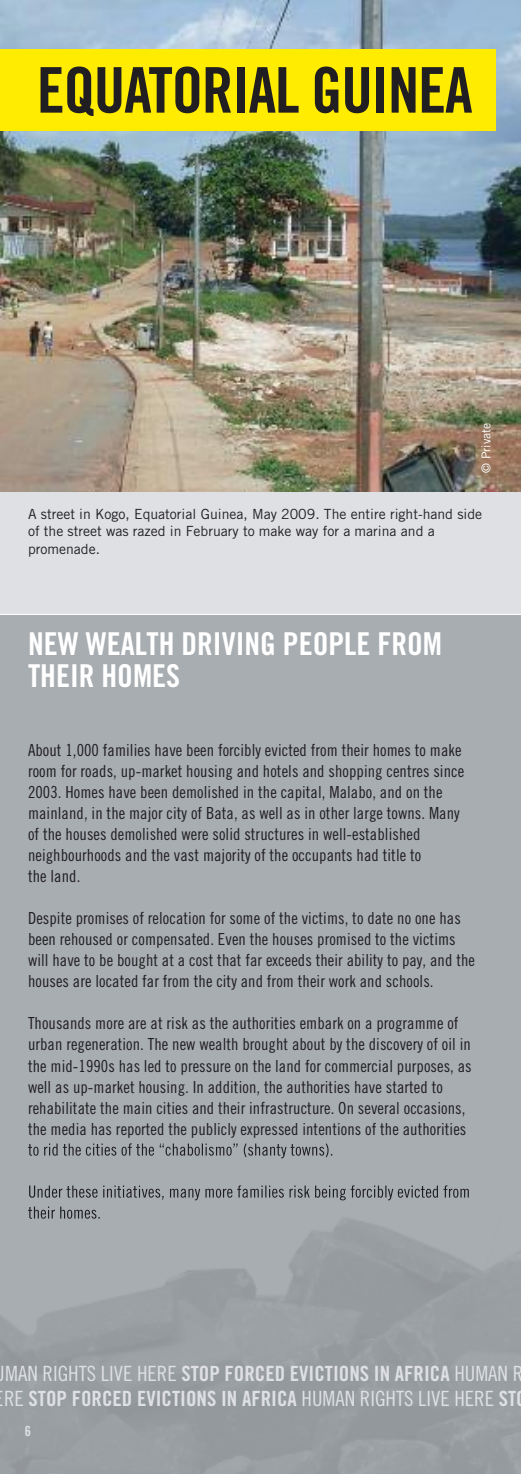
<style>
.page{position:relative;width:521px;height:1474px;background:#fff}
.page>*{position:absolute;margin:0;border:0;box-sizing:border-box;transform-origin:0 0}
.t1{font:63px "Amnesty Trade Gothic Bd Cn 20 OTF";letter-spacing:-.02em;color:#201e21}
.t2{font:31.5px/31.5px "Amnesty Trade Gothic Bd Cn 20 OTF";color:#fff}
.t3{font:21px/25.2px "Amnesty Trade Gothic Bd Cn 20 OTF";color:#dee0e3;text-align:center}
.t4{font:16.62px/21px "Amnesty Trade Gothic Cn 18";letter-spacing:.005em;color:#201e21}
.t5{font:14px/17.5px "Amnesty Trade Gothic";color:#201e21}
.t6{font:14px "Amnesty Trade Gothic Bd Cn 20 OTF";color:#dee0e3}
.t7{font:12.25px "Amnesty Trade Gothic";color:#fff}
.s1{font-family:"Amnesty Trade Gothic Cn 18"}
</style>
<div class="page">
<div style="left:0;top:614px;width:521px;height:859px;background:#a8adb1"></div>
<img style="left:0;top:1143px;width:521px;height:330px">
<img style="left:28px;top:1143px;width:69px;height:12px">
<img style="left:29px;top:1185px;width:62px;height:12px">
<img style="left:28px;top:1206px;width:68px;height:12px">
<div style="left:0;top:491px;width:521px;height:123px;background:#dee0e3"></div>
<img style="left:0;top:0;width:521px;height:491px">
<div style="left:0;top:50px;width:496px;height:81px;background:#ffec00"></div>
<h1 class="t1" style="left:37px;top:52px;width:437px">EQUATORIAL GUINEA</h1>
<p class="t7" style="left:479px;top:472px;width:52px;rotate:-90deg">© Private</p>
<p class="t5" style="left:28px;top:505px;width:456px">A street in Kogo, Equatorial Guinea, May 2009. The entire right-hand side of the street was razed in February to make way for a marina and a promenade.</p>
<h2 class="t2" style="left:28px;top:627px;width:416px">NEW WEALTH DRIVING PEOPLE FROM<br>THEIR HOMES</h2>
<p class="t4" style="left:28px;top:739px;width:438px">About 1,000 families have been forcibly evicted from their homes to make room for roads, up-market housing and hotels and shopping centres since 2003. Homes have been demolished in the capital, Malabo, and on the mainland, in the major city of Bata, as well as in other large towns. Many of the houses demolished were solid structures in well-established neighbourhoods and the vast majority of the occupants had title to<br>the land.</p>
<p class="t4" style="left:28px;top:907px;width:448px">Despite promises of relocation for some of the victims, to date no one has been rehoused or compensated. Even the houses promised to the victims will have to be bought at a cost that far exceeds their ability to pay, and the houses are located far from the city and from their work and schools.</p>
<p class="t4" style="left:28px;top:1012px;width:445px">Thousands more are at risk as the authorities embark on a programme of urban regeneration. The new wealth brought about by the discovery of oil in the mid-1990s has led to pressure on the land for commercial purposes, as well as up-market housing. In addition, the authorities have started to rehabilitate the main cities and their infrastructure. On several occasions, the media has reported the publicly expressed intentions of the authorities</p>
<p class="t3" style="left:-5px;top:1360px;width:530px"><span class="s1">UMAN RIGHTS LIVE HERE</span> STOP FORCED EVICTIONS IN AFRICA <span class="s1">HUMAN R<br>RE</span> STOP FORCED EVICTIONS IN AFRICA <span class="s1">HUMAN RIGHTS LIVE HERE</span> ST</p>
<p class="t6" style="left:25px;top:1422px;width:8px">6</p>
</div>
